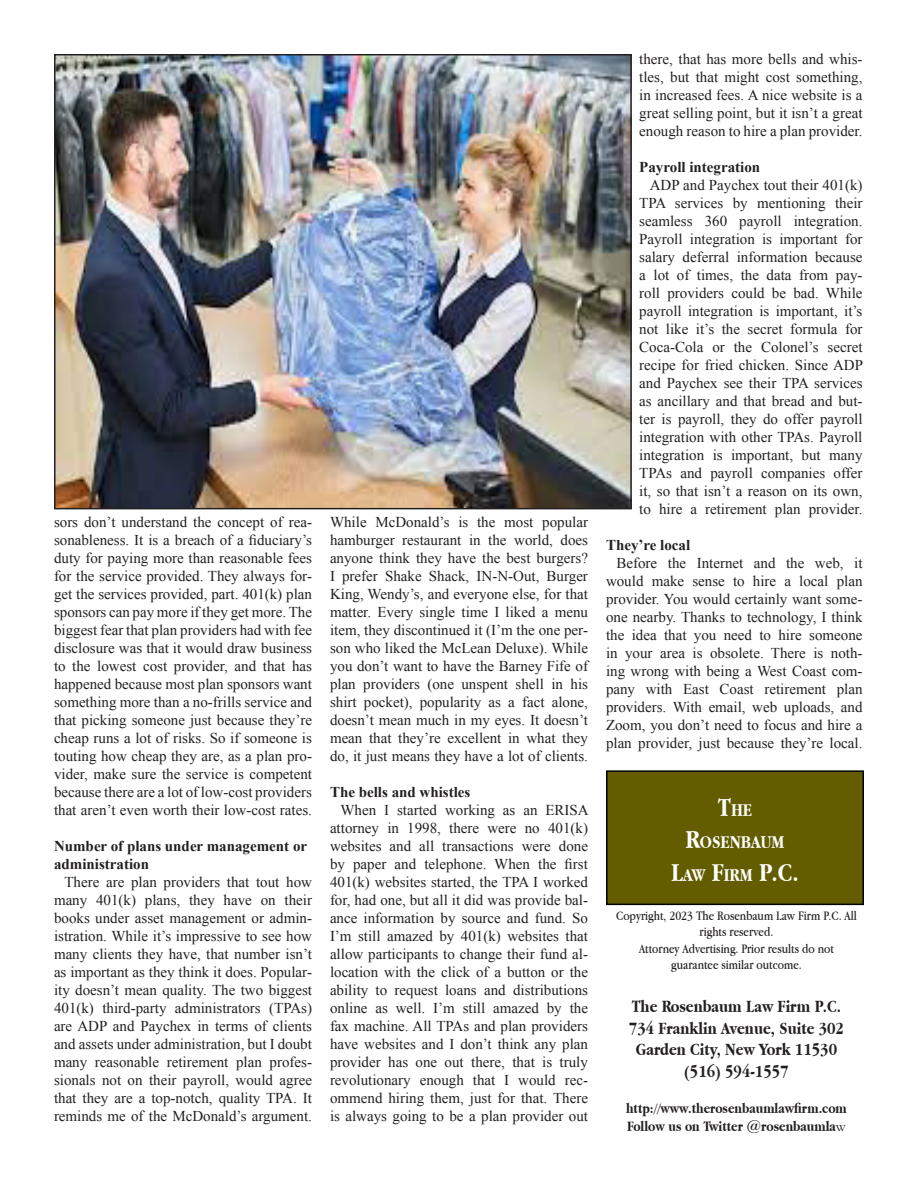
<style>
.page{position:relative;width:918px;height:1188px;background:#fff}
.page>*{position:absolute;margin:0;border:0;box-sizing:border-box;transform-origin:0 0}
.t1{font:700 27px "Apple Garamond";color:#fff}
.t2{font:700 18.9px "Apple Garamond";color:#fff}
.t3{font:700 18px "Apple Garamond";color:#231f20}
.t4{font:15px/18px "Times New Roman";color:#231f20;text-align:justify}
.t5{font:700 15px/18px "Times New Roman";color:#231f20}
.t6{font:700 15px "Apple Garamond";color:#231f20}
.t7{font:13.5px/16.2px "Apple Garamond";color:#231f20;text-align:center}
.s1{font-size:27px}
.s2{font-size:18.9px}
.s3{font-family:"Garamond";font-weight:400}
</style>
<div class="page">
<div style="left:607px;top:771px;width:256px;height:133px;background:#635d00"></div>
<div style="left:606px;top:770px;width:258px;height:135px;border:2px solid #000400"></div>
<img style="left:57px;top:57px;width:572px;height:449px">
<div style="left:54px;top:54px;width:578px;height:455px;border:2px solid #231f20"></div>
<p class="t4" style="left:54px;top:513px;width:260px">sors don’t understand the concept of rea&shy;sonableness. It is a breach of a fiduciary’s duty for paying more than reasonable fees for the service provided. They always for&shy;get the services provided, part. 401(k) plan sponsors can pay more if they get more. The biggest fear that plan providers had with fee disclosure was that it would draw business to the lowest cost provider, and that has happened because most plan sponsors want something more than a no-frills service and that picking someone just because they’re cheap runs a lot of risks. So if someone is touting how cheap they are, as a plan pro&shy;vider, make sure the service is competent because there are a lot of low-cost providers that aren’t even worth their low-cost rates.</p>
<p class="t5" style="left:54px;top:837px;width:255px">Number of plans under management or administration</p>
<p class="t4" style="left:54px;top:873px;width:260px;text-indent:10px">There are plan providers that tout how many 401(k) plans, they have on their books under asset management or admin&shy;istration. While it’s impressive to see how many clients they have, that number isn’t as important as they think it does. Popular&shy;ity doesn’t mean quality. The two biggest 401(k) third-party administrators (TPAs) are ADP and Paychex in terms of clients and assets under administration, but I doubt many reasonable retirement plan profes&shy;sionals not on their payroll, would agree that they are a top-notch, quality TPA. It reminds me of the McDonald’s argument.</p>
<p class="t4" style="left:330px;top:513px;width:260px">While McDonald’s is the most popular hamburger restaurant in the world, does anyone think they have the best burgers?<br>I prefer Shake Shack, IN-N-Out, Burger King, Wendy’s, and everyone else, for that matter. Every single time I liked a menu item, they discontinued it (I’m the one per&shy;son who liked the McLean Deluxe). While you don’t want to have the Barney Fife of plan providers (one unspent shell in his shirt pocket), popularity as a fact alone, doesn’t mean much in my eyes. It doesn’t mean that they’re excellent in what they do, it just means they have a lot of clients.</p>
<p class="t5" style="left:330px;top:783px;width:142px">The bells and whistles</p>
<p class="t4" style="left:330px;top:801px;width:260px;text-indent:10px">When I started working as an ERISA attorney in 1998, there were no 401(k) websites and all transactions were done by paper and telephone. When the first 401(k) websites started, the TPA I worked for, had one, but all it did was provide bal&shy;ance information by source and fund. So I’m still amazed by 401(k) websites that allow participants to change their fund al&shy;location with the click of a button or the ability to request loans and distributions online as well. I’m still amazed by the fax machine. All TPAs and plan providers have websites and I don’t think any plan provider has one out there, that is truly revolutionary enough that I would rec&shy;ommend hiring them, just for that. There is always going to be a plan provider out</p>
<p class="t4" style="left:639px;top:50px;width:225px">there, that has more bells and whis&shy;tles, but that might cost something, in increased fees. A nice website is a great selling point, but it isn’t a great enough reason to hire a plan provider.</p>
<p class="t5" style="left:639px;top:158px;width:122px">Payroll integration</p>
<p class="t4" style="left:639px;top:176px;width:225px;text-indent:10px">ADP and Paychex tout their 401(k)<br>TPA services by mentioning their seamless 360 payroll integration.<br>Payroll integration is important for salary deferral information because a lot of times, the data from pay&shy;roll providers could be bad. While payroll integration is important, it’s not like it’s the secret formula for Coca-Cola or the Colonel’s secret recipe for fried chicken. Since ADP and Paychex see their TPA services as ancillary and that bread and but&shy;ter is payroll, they do offer payroll integration with other TPAs. Payroll integration is important, but many TPAs and payroll companies offer it, so that isn’t a reason on its own, to hire a retirement plan provider.</p>
<p class="t5" style="left:606px;top:536px;width:86px">They’re local</p>
<p class="t4" style="left:606px;top:554px;width:258px;text-indent:10px">Before the Internet and the web, it would make sense to hire a local plan provider. You would certainly want some&shy;one nearby. Thanks to technology, I think the idea that you need to hire someone in your area is obsolete. There is noth&shy;ing wrong with being a West Coast com&shy;pany with East Coast retirement plan providers. With email, web uploads, and Zoom, you don’t need to focus and hire a plan provider, just because they’re local.</p>
<p class="t2" style="left:718px;top:799px;width:36px"><span class="s1">T</span>HE</p>
<p class="t2" style="left:685px;top:832px;width:101px"><span class="s1">R</span>OSENBAUM</p>
<p class="t1" style="left:671px;top:857px;width:129px">L<span class="s2">AW</span> F<span class="s2">IRM</span> P.C.</p>
<p class="t7" style="left:616px;top:907px;width:242px">Copyright, 2023 The Rosenbaum Law Firm P.C. All rights reserved.</p>
<p class="t7" style="left:639px;top:940px;width:196px">Attorney Advertising. Prior results do not</p>
<p class="t7" style="left:671px;top:956px;width:132px">guarantee similar outcome.</p>
<p class="t3" style="left:632px;top:996px;width:211px">The Rosenbaum Law Firm P.C.</p>
<p class="t3" style="left:629px;top:1018px;width:217px">734 Franklin Avenue, Suite 302</p>
<p class="t3" style="left:636px;top:1039px;width:203px">Garden City, New York 11530</p>
<p class="t3" style="left:684px;top:1061px;width:106px">(516) 594-1557</p>
<p class="t6" style="left:626px;top:1100px;width:222px">http://www.therosenbaumlawfirm.com</p>
<p class="t6" style="left:627px;top:1118px;width:220px">Follow us on Twitter @rosenbaumla<span class="s3">w</span></p>
</div>
